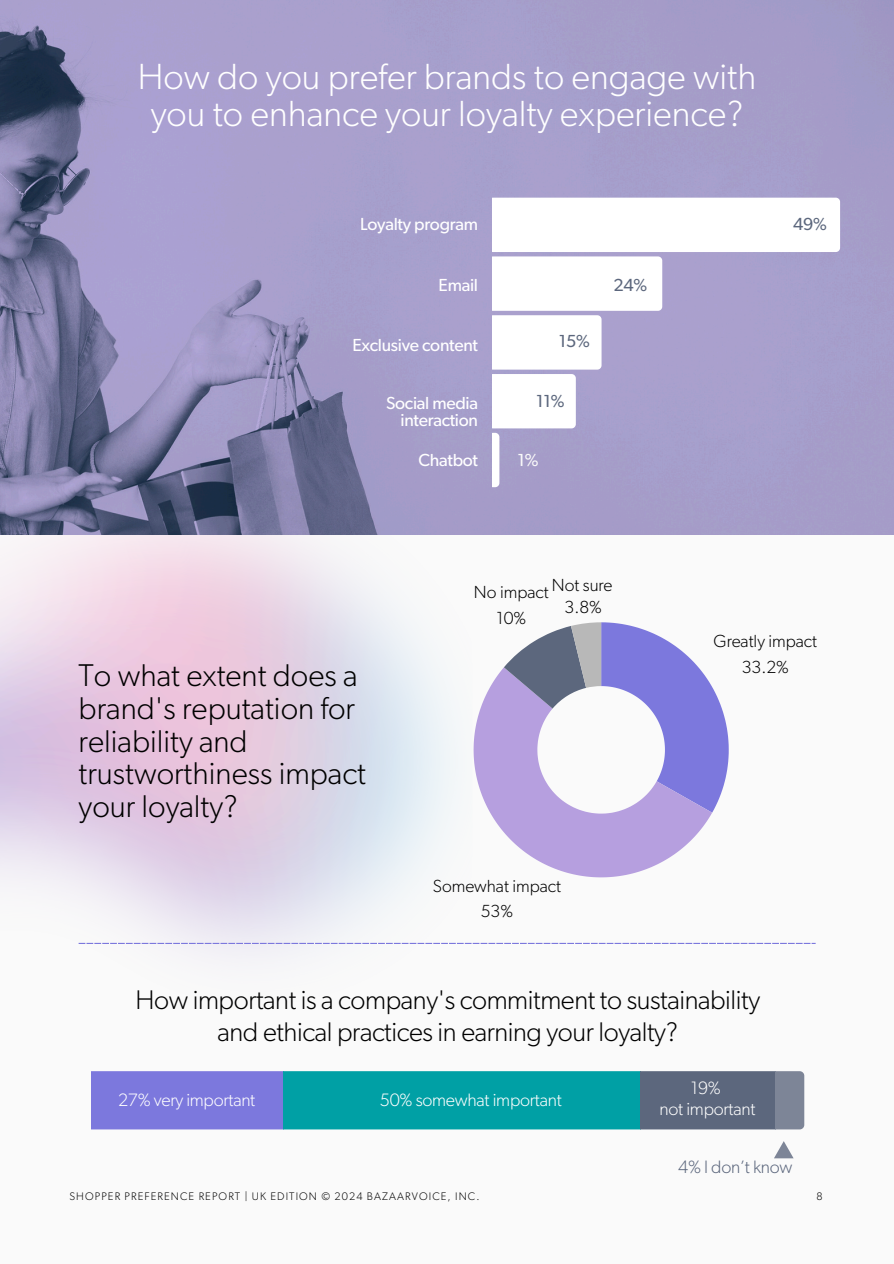
<style>
.page{position:relative;width:894px;height:1264px;background:#fff}
.page>*{position:absolute;margin:0;border:0;box-sizing:border-box;transform-origin:0 0}
.t1{font:300 36.45px/37.2px "Gibson";color:#fff;text-align:center}
.t2{font:300 31.5px/32.7px "Gibson";color:#000}
.t3{font:300 27px/31.5px "Gibson";letter-spacing:-.015em;color:#000;text-align:center}
.t4{font:300 18px "Gibson";letter-spacing:-.015em;color:#fff}
.t5{font:300 18px "Gibson";letter-spacing:-.015em;color:#5c677d}
.t6{font:17.55px/17.5px "Gibson";letter-spacing:-.015em;color:#fff;text-align:right}
.t7{font:300 17.55px/25.5px "Gibson";color:#000;text-align:center}
.t8{font:17.55px "Gibson";letter-spacing:-.015em;color:#5c677d}
.t9{font:17.55px "Gibson";color:#fafafa}
.t10{font:300 10.95px "Gibson";letter-spacing:.1em;color:#000}
</style>
<div class="page">
<div style="left:0;top:0;width:893px;height:1263px;background:#fafafa"></div>
<img style="left:0;top:534px;width:472px;height:416px">
<img style="left:0;top:0;width:893px;height:534px">
<svg style="left:493px;top:198px;width:346px;height:289px"></svg>
<svg style="left:473px;top:668px;width:239px;height:209px;fill:#b69fdf"></svg>
<svg style="left:503px;top:622px;width:225px;height:190px"></svg>
<svg style="left:91px;top:1071px;width:713px;height:58px;background:#3889ac"></svg>
<svg style="left:79px;top:942px;width:736px;height:2px"></svg>
<svg style="left:774px;top:1141px;width:19px;height:17px"></svg>
<h1 class="t1" style="left:138px;top:60px;width:620px">How do you prefer brands to engage with you to enhance your loyalty experience?</h1>
<p class="t6" style="left:360px;top:216px;width:119px">Loyalty program</p>
<p class="t8" style="left:792px;top:216px;width:35px">49%</p>
<p class="t6" style="left:438px;top:276px;width:41px">Email</p>
<p class="t8" style="left:613px;top:277px;width:35px">24%</p>
<p class="t6" style="left:352px;top:337px;width:127px">Exclusive content</p>
<p class="t8" style="left:558px;top:333px;width:33px">15%</p>
<p class="t6" style="left:386px;top:395px;width:93px">Social media interaction</p>
<p class="t8" style="left:536px;top:393px;width:30px">11%</p>
<p class="t6" style="left:418px;top:451px;width:61px">Chatbot</p>
<p class="t9" style="left:517px;top:452px;width:23px">1%</p>
<p class="t2" style="left:79px;top:660px;width:289px">To what extent does a brand's reputation for reliability and trustworthiness impact your loyalty?</p>
<p class="t7" style="left:474px;top:580px;width:76px">No impact<br>10%</p>
<p class="t7" style="left:551px;top:574px;width:62px;line-height:22.5px">Not sure<br>3.8%</p>
<p class="t7" style="left:433px;top:873px;width:130px">Somewhat impact<br>53%</p>
<p class="t7" style="left:713px;top:629px;width:105px">Greatly impact<br>33.2%</p>
<p class="t3" style="left:135px;top:985px;width:626px">How important is a company's commitment to sustainability and ethical practices in earning your loyalty?</p>
<p class="t4" style="left:118px;top:1091px;width:139px">27% very important</p>
<h4 class="t4" style="left:380px;top:1091px;width:183px">50% somewhat important</h4>
<p class="t4" style="left:690px;top:1079px;width:32px">19%</p>
<p class="t4" style="left:659px;top:1100px;width:97px">not important</p>
<p class="t5" style="left:678px;top:1158px;width:115px">4% I don’t know</p>
<p class="t10" style="left:69px;top:1191px;width:411px">SHOPPER PREFERENCE REPORT | UK EDITION © 2024 BAZAARVOICE, INC.</p>
<h2 class="t10" style="left:816px;top:1191px;width:8px">8</h2>
</div>
